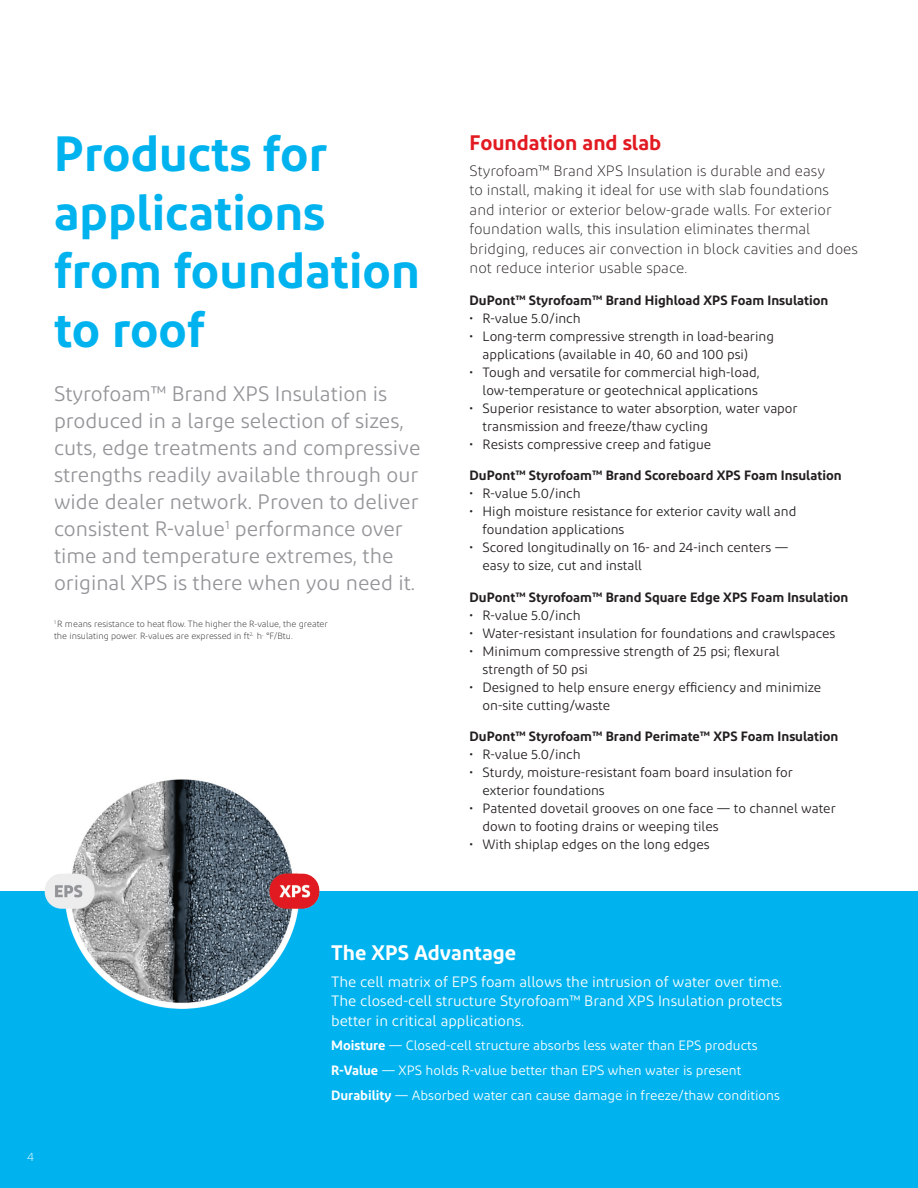
<style>
.page{position:relative;width:918px;height:1188px;background:#fff}
.page>*{position:absolute;margin:0;border:0;box-sizing:border-box;transform-origin:0 0}
.Body_text_14_18_Purp{font:600 49.5px/58.5px "Diodrum";color:#00b3ef}
.Body_text_14_18_Blue{font:21px/27px "Diodrum";color:#939598}
.Body_text_14_18_Blue-2{font:600 21px "Diodrum";color:#e21a21}
.Body_text_14_18{font:600 21px "Diodrum";color:#fff}
.Body_text_10_14{font:300 15px/19.5px "Diodrum";color:#231f20}
.Body_text_10_14-2{font:15px/19.5px "Diodrum";color:#fff;text-align:justify}
.t1{font:13.5px/18px "Diodrum";color:#231f20}
.Body_text_10_14-3{font:13.5px "Diodrum";color:#fff}
.Body_text_9_12_Semib{font:600 13.5px "Diodrum";color:#231f20}
.Body_text_10_14-4{font:600 13.5px "Diodrum";color:#231f20}
.Page_number{font:300 12px "Diodrum";color:#fff}
.Footnote_6_8{font:300 9px/12px "Diodrum";color:#231f20}
.s1{font-weight:600}
</style>
<div class="page">
<div style="left:0;top:891px;width:918px;height:297px;background:#00b3ef"></div>
<img style="left:44px;top:779px;width:276px;height:230px">
<p class="Body_text_14_18_Purp" style="left:54px;top:123px;width:367px">Products for applications from foundation to roof</p>
<p class="Body_text_14_18_Blue" style="left:54px;top:379px;width:368px">Styrofoam™ Brand XPS Insulation is produced in a large selection of sizes, cuts, edge treatments and compressive strengths readily available through our wide dealer network. Proven to deliver consistent R-value<sup>1</sup> performance over time and temperature extremes, the original XPS is there when you need it.</p>
<p class="Footnote_6_8" style="left:54px;top:617px;width:275px"><sup>1</sup> R means resistance to heat flow. The higher the R-value, the greater the insulating power. R-values are expressed in ft<sup>2</sup>·h·°F/Btu.</p>
<p class="Body_text_14_18_Blue-2" style="left:470px;top:129px;width:193px">Foundation and slab</p>
<p class="Body_text_10_14" style="left:470px;top:161px;width:390px">Styrofoam™ Brand XPS Insulation is durable and easy<br>to install, making it ideal for use with slab foundations and interior or exterior below-grade walls. For exterior foundation walls, this insulation eliminates thermal bridging, reduces air convection in block cavities and does not reduce interior usable space.</p>
<p class="Body_text_9_12_Semib" style="left:470px;top:291px;width:360px">DuPont™ Styrofoam™ Brand Highload XPS Foam Insulation</p>
<p class="t1" style="left:470px;top:309px;width:113px">• R-value 5.0/inch</p>
<p class="t1" style="left:483px;top:327px;width:293px;text-indent:-13px">• Long-term compressive strength in load-bearing applications (available in 40, 60 and 100 psi)</p>
<p class="t1" style="left:470px;top:363px;width:291px;text-align:right">• Tough and versatile for commercial high-load, low-temperature or geotechnical applications</p>
<p class="t1" style="left:483px;top:399px;width:317px;text-indent:-13px">• Superior resistance to water absorption, water vapor transmission and freeze/thaw cycling</p>
<p class="t1" style="left:470px;top:435px;width:243px">• Resists compressive creep and fatigue</p>
<p class="Body_text_9_12_Semib" style="left:470px;top:467px;width:374px">DuPont™ Styrofoam™ Brand Scoreboard XPS Foam Insulation</p>
<p class="t1" style="left:470px;top:484px;width:113px">• R-value 5.0/inch</p>
<p class="t1" style="left:483px;top:502px;width:315px;text-indent:-13px">• High moisture resistance for exterior cavity wall and foundation applications</p>
<p class="t1" style="left:483px;top:538px;width:307px;text-indent:-13px">• Scored longitudinally on 16- and 24-inch centers — easy to size, cut and install</p>
<p class="Body_text_9_12_Semib" style="left:470px;top:588px;width:380px">DuPont™ Styrofoam™ Brand Square Edge XPS Foam Insulation</p>
<p class="t1" style="left:470px;top:606px;width:113px">• R-value 5.0/inch</p>
<p class="t1" style="left:470px;top:624px;width:367px">• Water-resistant insulation for foundations and crawlspaces</p>
<p class="t1" style="left:483px;top:642px;width:299px;text-indent:-13px">• Minimum compressive strength of 25 psi; flexural strength of 50 psi</p>
<p class="t1" style="left:483px;top:678px;width:340px;text-indent:-13px">• Designed to help ensure energy efficiency and minimize on-site cutting/waste</p>
<p class="Body_text_10_14-4" style="left:470px;top:728px;width:370px">DuPont™ Styrofoam™ Brand Perimate™ XPS Foam Insulation</p>
<p class="t1" style="left:470px;top:745px;width:113px">• R-value 5.0/inch</p>
<p class="t1" style="left:483px;top:763px;width:312px;text-indent:-13px">• Sturdy, moisture-resistant foam board insulation for exterior foundations</p>
<p class="t1" style="left:483px;top:799px;width:355px;text-indent:-13px">• Patented dovetail grooves on one face — to channel water down to footing drains or weeping tiles</p>
<p class="t1" style="left:470px;top:835px;width:242px">• With shiplap edges on the long edges</p>
<p class="Page_number" style="left:27px;top:1150px;width:8px">4</p>
<p class="Body_text_14_18" style="left:331px;top:940px;width:187px">The XPS Advantage</p>
<p class="Body_text_10_14-2" style="left:331px;top:971px;width:453px">The cell matrix of EPS foam allows the intrusion of water over time.<br>The closed-cell structure Styrofoam™ Brand XPS Insulation protects better in critical applications.</p>
<p class="Body_text_10_14-3" style="left:331px;top:1038px;width:428px"><span class="s1">Moisture</span> — Closed-cell structure absorbs less water than EPS products</p>
<p class="Body_text_10_14-3" style="left:331px;top:1062px;width:412px"><span class="s1">R-Value</span> — XPS holds R-value better than EPS when water is present</p>
<p class="Body_text_10_14-3" style="left:331px;top:1087px;width:450px"><span class="s1">Durability</span> — Absorbed water can cause damage in freeze/thaw conditions</p>
</div>
